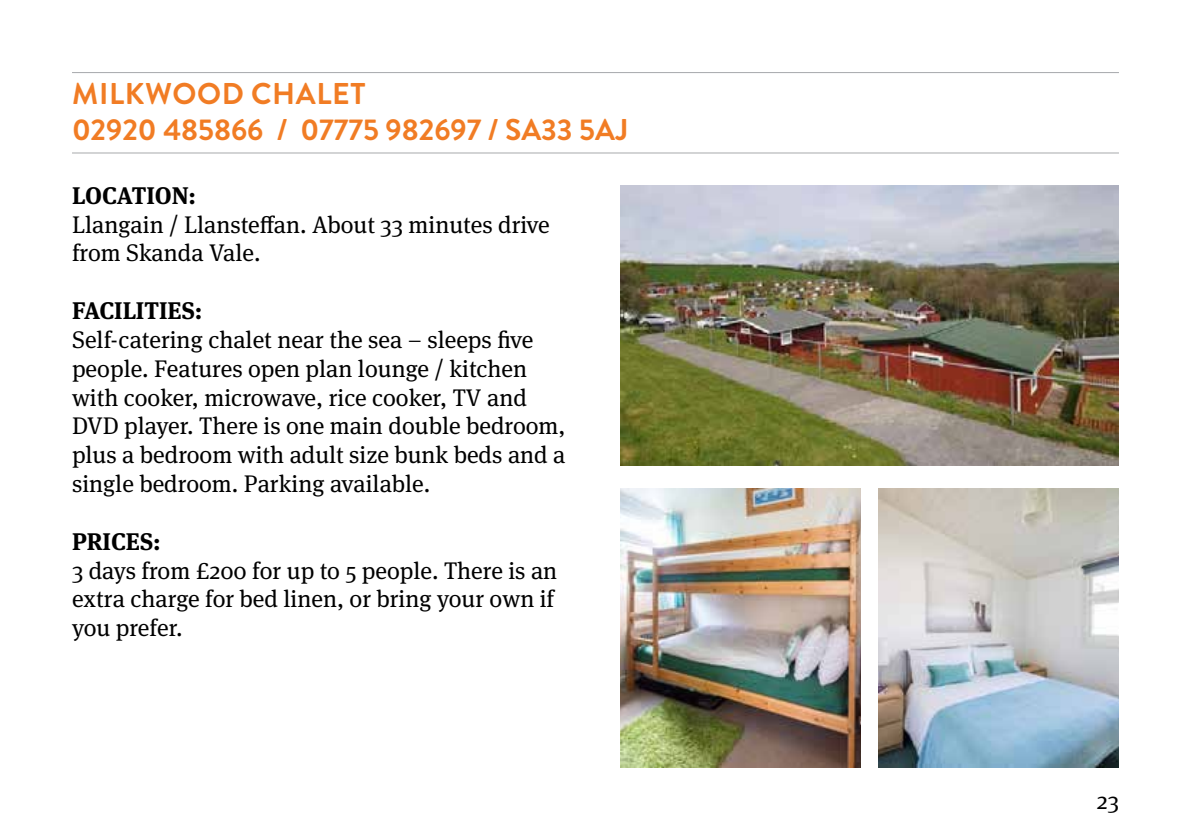
<style>
.page{position:relative;width:1191px;height:840px;background:#fff}
.page>*{position:absolute;margin:0;border:0;box-sizing:border-box;transform-origin:0 0}
.t1{font:700 30px/36px "Brandon Grotesque";color:#f17c24}
.t2{font:24px/28.8px "Meta Serif Pro";color:#000}
.t3{font:700 24px "Meta Serif Pro";color:#000}
</style>
<div class="page">
<hr style="left:72px;top:72px;width:1047px;height:1px;background:#a7a9ac">
<hr style="left:72px;top:152px;width:1047px;height:1px;background:#a7a9ac">
<img style="left:878px;top:488px;width:241px;height:279px">
<img style="left:620px;top:488px;width:240px;height:279px">
<img style="left:620px;top:185px;width:499px;height:280px">
<p class="t1" style="left:72px;top:76px;width:558px">MILKWOOD CHALET<br>02920 485866 / 07775 982697 / SA33 5AJ</p>
<p class="t3" style="left:72px;top:176px;width:125px">LOCATION:</p>
<p class="t2" style="left:72px;top:208px;width:479px">Llangain / Llansteffan. About 33 minutes drive from Skanda Vale.</p>
<p class="t3" style="left:72px;top:291px;width:132px">FACILITIES:</p>
<p class="t2" style="left:72px;top:324px;width:495px">Self-catering chalet near the sea – sleeps five people. Features open plan lounge / kitchen with cooker, microwave, rice cooker, TV and DVD player. There is one main double bedroom, plus a bedroom with adult size bunk beds and a single bedroom. Parking available.</p>
<p class="t3" style="left:72px;top:522px;width:90px">PRICES:</p>
<p class="t2" style="left:72px;top:554px;width:487px">3 days from £200 for up to 5 people. There is an extra charge for bed linen, or bring your own if you prefer.</p>
<p class="t2" style="left:1097px;top:784px;width:23px">23</p>
</div>
